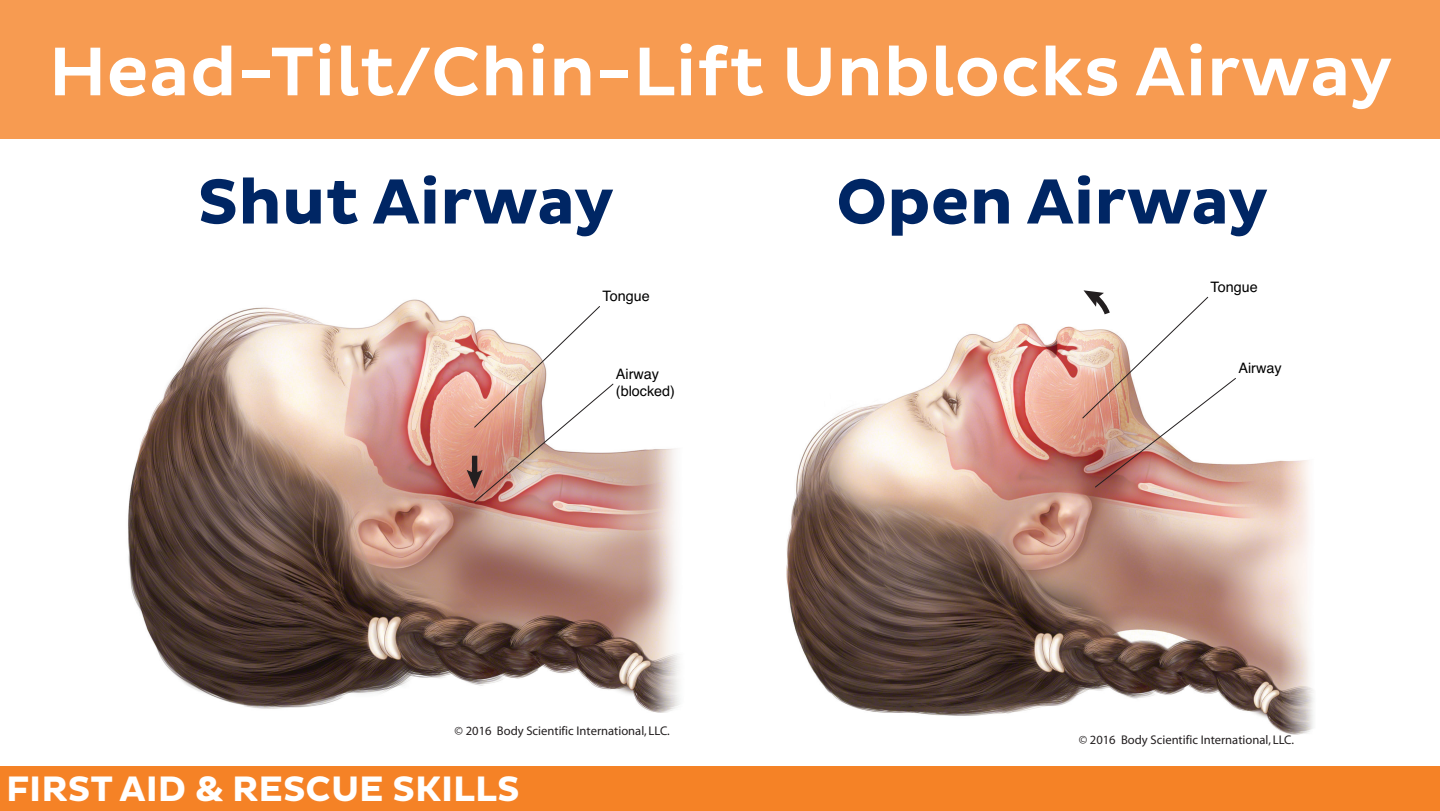
<style>
.page{position:relative;width:1440px;height:811px;background:#fff}
.page>*{position:absolute;margin:0;border:0;box-sizing:border-box;transform-origin:0 0}
.t1{font:500 70px "Pluto Sans";color:#fff}
.t2{font:700 64.8px "Pluto Sans";color:#002664}
.t3{font:700 36px "Pluto Sans";color:#fff}
.t4{font:14.4px/17.2px "Helvetica";color:#000}
.t5{font:12.6px "Myriad";color:#231f20}
</style>
<div class="page">
<div style="left:0;top:766px;width:1440px;height:45px;background:#f58226"></div>
<img style="left:128px;top:299px;width:552px;height:413px">
<svg style="left:467px;top:305px;width:147px;height:198px"></svg>
<img style="left:786px;top:323px;width:528px;height:411px">
<svg style="left:1082px;top:290px;width:155px;height:198px"></svg>
<div style="left:0;top:0;width:1440px;height:138px;background:#f79b51"></div>
<p class="t1" style="left:49px;top:32px;width:1346px">Head-Tilt/Chin-Lift Unblocks Airway</p>
<p class="t2" style="left:198px;top:165px;width:418px">Shut Airway</p>
<p class="t2" style="left:836px;top:165px;width:434px">Open Airway</p>
<p class="t4" style="left:602px;top:288px;width:49px">Tongue</p>
<p class="t4" style="left:616px;top:365px;width:61px">Airway (blocked)</p>
<p class="t5" style="left:455px;top:724px;width:217px">© 2016 Body Scientific International, LLC.</p>
<p class="t3" style="left:6px;top:768px;width:515px">FIRST AID &amp; RESCUE SKILLS</p>
<p class="t4" style="left:1211px;top:279px;width:49px">Tongue</p>
<p class="t4" style="left:1238px;top:360px;width:45px">Airway</p>
<p class="t5" style="left:1079px;top:733px;width:217px">© 2016 Body Scientific International, LLC.</p>
</div>
